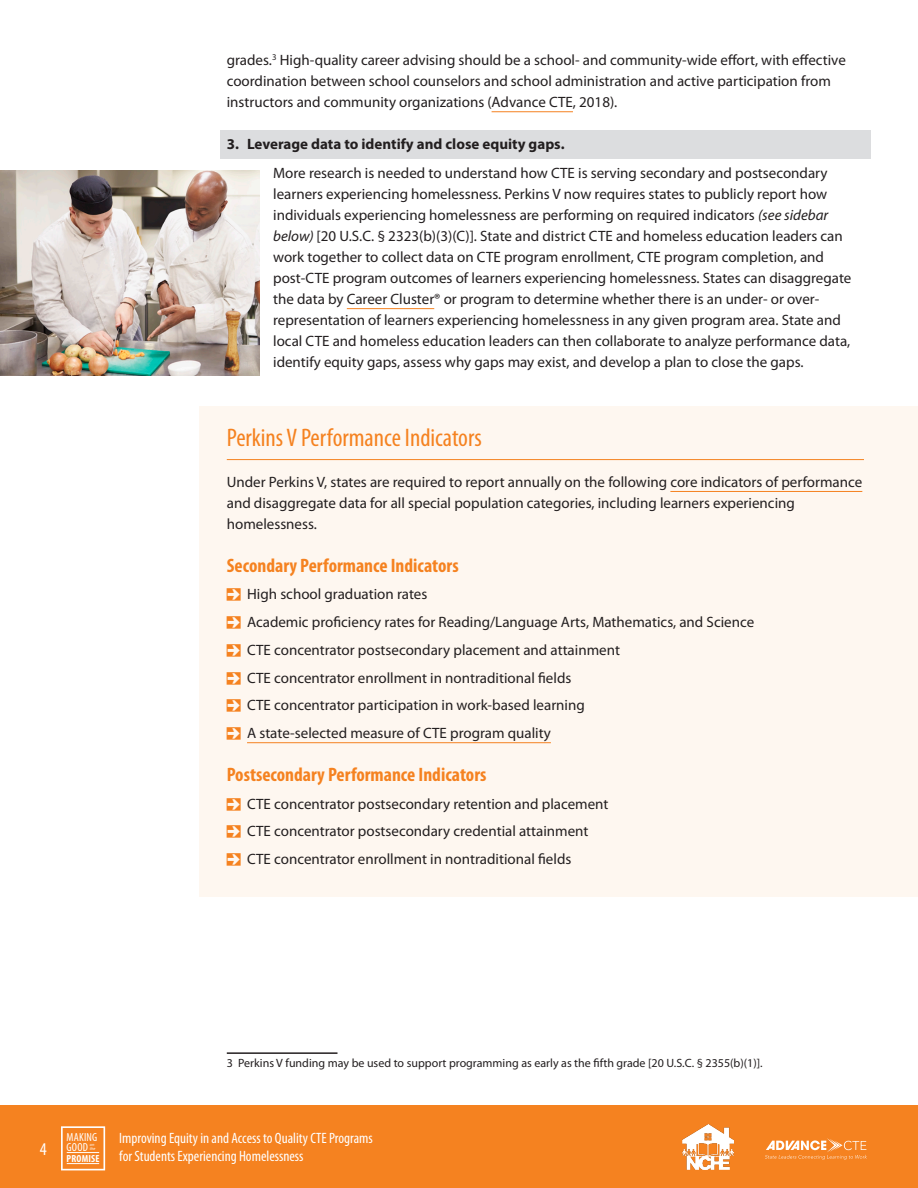
<style>
.page{position:relative;width:918px;height:1188px;background:#fff}
.page>*{position:absolute;margin:0;border:0;box-sizing:border-box;transform-origin:0 0}
.sidebar_head{font:condensed 25.5px "Myriad Pro";color:#f58220}
.subhead_A{font:700 condensed 19.5px "Myriad Pro";color:#f58220}
.t1{font:condensed 18px "Myriad Pro";color:#fff}
.body{font:15px/21px "Myriad Pro";color:#231f20}
.t2{font:condensed 15px/18px "Myriad Pro";color:#fff}
.subhead_b_numbered{font:700 15px "Myriad Pro";color:#231f20}
.Endnote_text{font:12px "Myriad Pro";color:#231f20}
.t3{font:condensed 11.7px/9.6px "Myriad Pro";letter-spacing:.02em;color:#fff}
.t4{font:700 condensed 10.35px "Myriad Pro";letter-spacing:.02em;color:#fff}
.t5{font:italic 4.35px/4.3px "Myriad Pro";color:#fff}
.s1{font-style:italic}
.s2{font-family:"Pointers";color:#f58220}
</style>
<div class="page">
<div style="left:0;top:1106px;width:918px;height:82px;background:#f58220"></div>
<svg style="left:765px;top:1138px;width:102px;height:22px"></svg>
<svg style="left:61px;top:1126px;width:44px;height:44px"></svg>
<img style="left:682px;top:1124px;width:51px;height:45px">
<hr style="left:492px;top:111px;width:81px;height:1px;background:#f58220">
<div style="left:220px;top:130px;width:651px;height:29px;background:#dcdddf"></div>
<hr style="left:347px;top:308px;width:87px;height:1px;background:#f58220">
<img style="left:0;top:170px;width:260px;height:206px">
<hr style="left:227px;top:1052px;width:111px;height:2px;background:#231f20">
<div style="left:200px;top:406px;width:718px;height:491px;background:#fef7f0"></div>
<hr style="left:227px;top:459px;width:637px;height:1px;background:#f58220">
<hr style="left:670px;top:491px;width:192px;height:1px;background:#f58220">
<hr style="left:247px;top:742px;width:304px;height:1px;background:#f58220">
<p class="body" style="left:227px;top:50px;width:621px">grades.<sup>3</sup> High-quality career advising should be a school- and community-wide effort, with effective coordination between school counselors and school administration and active participation from instructors and community organizations (Advance CTE, 2018).</p>
<p class="subhead_b_numbered" style="left:227px;top:135px;width:339px">3. Leverage data to identify and close equity gaps.</p>
<p class="body" style="left:273px;top:163px;width:580px">More research is needed to understand how CTE is serving secondary and postsecondary learners experiencing homelessness. Perkins V now requires states to publicly report how individuals experiencing homelessness are performing on required indicators <span class="s1">(see sidebar below)</span> [20 U.S.C. § 2323(b)(3)(C)]. State and district CTE and homeless education leaders can work together to collect data on CTE program enrollment, CTE program completion, and post-CTE program outcomes of learners experiencing homelessness. States can disaggregate the data by Career Cluster® or program to determine whether there is an under- or over&shy;representation of learners experiencing homelessness in any given program area. State and local CTE and homeless education leaders can then collaborate to analyze performance data, identify equity gaps, assess why gaps may exist, and develop a plan to close the gaps.</p>
<p class="sidebar_head" style="left:227px;top:424px;width:256px">Perkins V Performance Indicators</p>
<p class="body" style="left:227px;top:472px;width:637px">Under Perkins V, states are required to report annually on the following core indicators of performance and disaggregate data for all special population categories, including learners experiencing homelessness.</p>
<p class="subhead_A" style="left:227px;top:554px;width:233px">Secondary Performance Indicators</p>
<p class="body" style="left:227px;top:584px;width:202px"><span class="s2">[</span> High school graduation rates</p>
<p class="body" style="left:227px;top:612px;width:529px"><span class="s2">[</span> Academic proficiency rates for Reading/Language Arts, Mathematics, and Science</p>
<p class="body" style="left:227px;top:640px;width:395px"><span class="s2">[</span> CTE concentrator postsecondary placement and attainment</p>
<p class="body" style="left:227px;top:667px;width:346px"><span class="s2">[</span> CTE concentrator enrollment in nontraditional fields</p>
<p class="body" style="left:227px;top:695px;width:360px"><span class="s2">[</span> CTE concentrator participation in work-based learning</p>
<p class="body" style="left:227px;top:723px;width:326px"><span class="s2">[</span> A state-selected measure of CTE program quality</p>
<p class="subhead_A" style="left:227px;top:764px;width:261px">Postsecondary Performance Indicators</p>
<p class="body" style="left:227px;top:793px;width:383px"><span class="s2">[</span> CTE concentrator postsecondary retention and placement</p>
<p class="body" style="left:227px;top:821px;width:363px"><span class="s2">[</span> CTE concentrator postsecondary credential attainment</p>
<p class="body" style="left:227px;top:849px;width:346px"><span class="s2">[</span> CTE concentrator enrollment in nontraditional fields</p>
<p class="Endnote_text" style="left:227px;top:1057px;width:537px">3 Perkins V funding may be used to support programming as early as the fifth grade [20 U.S.C. § 2355(b)(1)].</p>
<p class="t1" style="left:40px;top:1139px;width:8px">4</p>
<p class="t3" style="left:67px;top:1132px;width:32px">MAKING<br>GOOD</p>
<p class="t4" style="left:67px;top:1152px;width:35px">PROMISE</p>
<p class="t5" style="left:90px;top:1142px;width:7px">on the</p>
<p class="t2" style="left:119px;top:1130px;width:255px">Improving Equity in and Access to Quality CTE Programs for Students Experiencing Homelessness</p>
</div>
